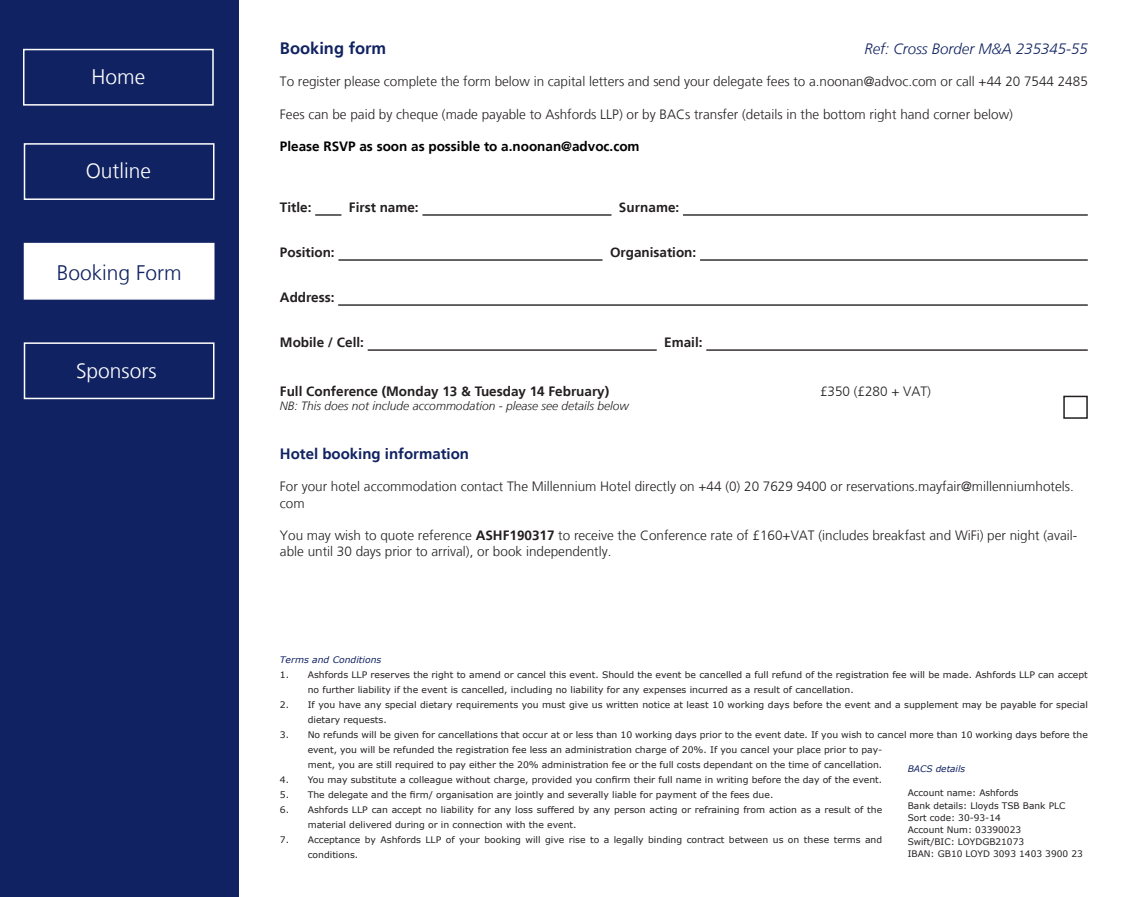
<style>
.page{position:relative;width:1145px;height:897px;background:#fff}
.page>*{position:absolute;margin:0;border:0;box-sizing:border-box;transform-origin:0 0}
.t1{font:300 21px "Frutiger LT";color:#fff}
.t2{font:300 21px "Frutiger LT";color:#102261}
.t3{font:700 16.5px "Frutiger LT";color:#102261}
.t4{font:italic 300 15px "Frutiger LT";color:#102261}
.t5{font:700 15px "Frutiger LT";color:#102261}
.t6{font:300 13.5px/16.2px "Frutiger LT";color:#231f20}
.t7{font:700 13.5px "Frutiger LT";color:#231f20}
.t8{font:700 13.5px "Frutiger LT";color:#000}
.t9{font:italic 300 12px "Frutiger LT";color:#231f20}
.t10{font:9px/15px "Verdana";color:#231f20}
.t11{font:italic 9px "Verdana";color:#102261}
.s1{font-weight:700}
</style>
<div class="page">
<hr style="left:315px;top:214px;width:26px;height:2px;background:#231f20">
<hr style="left:422px;top:214px;width:189px;height:2px;background:#231f20">
<hr style="left:683px;top:214px;width:405px;height:2px;background:#231f20">
<hr style="left:338px;top:259px;width:264px;height:2px;background:#231f20">
<hr style="left:700px;top:259px;width:388px;height:2px;background:#231f20">
<hr style="left:338px;top:304px;width:750px;height:2px;background:#231f20">
<hr style="left:368px;top:349px;width:289px;height:2px;background:#231f20">
<hr style="left:706px;top:349px;width:382px;height:2px;background:#231f20">
<div style="left:1063px;top:395px;width:25px;height:24px;border:2px solid #231f20"></div>
<div style="left:0;top:0;width:238px;height:896px;background:#102261"></div>
<div style="left:23px;top:49px;width:191px;height:57px;background:#102261;border:2px solid #fff"></div>
<div style="left:24px;top:143px;width:190px;height:57px;background:#102261;border:2px solid #fff"></div>
<div style="left:24px;top:243px;width:190px;height:56px;background:#fff"></div>
<svg style="left:55px;top:296px;width:129px;height:4px"></svg>
<div style="left:24px;top:342px;width:190px;height:57px;background:#102261;border:2px solid #fff"></div>
<p class="t1" style="left:92px;top:65px;width:55px">Home</p>
<p class="t1" style="left:86px;top:158px;width:67px">Outline</p>
<p class="t2" style="left:57px;top:260px;width:126px">Booking Form</p>
<p class="t1" style="left:76px;top:358px;width:82px">Sponsors</p>
<p class="t3" style="left:280px;top:38px;width:108px">Booking form</p>
<p class="t4" style="left:864px;top:40px;width:225px">Ref: Cross Border M&amp;A 235345-55</p>
<p class="t6" style="left:280px;top:74px;width:809px">To register please complete the form below in capital letters and send your delegate fees to a.noonan@advoc.com or call +44 20 7544 2485</p>
<p class="t6" style="left:280px;top:106px;width:734px">Fees can be paid by cheque (made payable to Ashfords LLP) or by BACs transfer (details in the bottom right hand corner below)</p>
<p class="t8" style="left:280px;top:138px;width:361px">Please RSVP as soon as possible to a.noonan@advoc.com</p>
<p class="t7" style="left:280px;top:199px;width:33px">Title:</p>
<p class="t7" style="left:349px;top:199px;width:71px">First name:</p>
<p class="t7" style="left:619px;top:199px;width:62px">Surname:</p>
<p class="t7" style="left:280px;top:244px;width:56px">Position:</p>
<p class="t7" style="left:610px;top:244px;width:88px">Organisation:</p>
<p class="t7" style="left:280px;top:289px;width:56px">Address:</p>
<p class="t7" style="left:280px;top:334px;width:86px">Mobile / Cell:</p>
<p class="t7" style="left:664px;top:334px;width:40px">Email:</p>
<p class="t7" style="left:280px;top:383px;width:331px">Full Conference (Monday 13 &amp; Tuesday 14 February)</p>
<p class="t6" style="left:820px;top:383px;width:112px">£350 (£280 + VAT)</p>
<p class="t9" style="left:280px;top:399px;width:350px">NB: This does not include accommodation - please see details below</p>
<p class="t5" style="left:280px;top:445px;width:191px">Hotel booking information</p>
<p class="t6" style="left:280px;top:479px;width:795px">For your hotel accommodation contact The Millennium Hotel directly on +44 (0) 20 7629 9400 or reservations.mayfair@millenniumhotels. com</p>
<p class="t6" style="left:280px;top:527px;width:799px">You may wish to quote reference <span class="s1">ASHF190317</span> to receive the Conference rate of £160+VAT (includes breakfast and WiFi) per night (avail&shy;able until 30 days prior to arrival), or book independently.</p>
<p class="t11" style="left:280px;top:653px;width:103px">Terms and Conditions</p>
<p class="t10" style="left:308px;top:667px;width:782px;text-indent:-28px">1. Ashfords LLP reserves the right to amend or cancel this event. Should the event be cancelled a full refund of the registration fee will be made. Ashfords LLP can accept no further liability if the event is cancelled, including no liability for any expenses incurred as a result of cancellation.</p>
<p class="t10" style="left:308px;top:697px;width:782px;text-indent:-28px">2. If you have any special dietary requirements you must give us written notice at least 10 working days before the event and a supplement may be payable for special dietary requests.</p>
<p class="t10" style="left:308px;top:727px;width:782px;text-indent:-28px">3. No refunds will be given for cancellations that occur at or less than 10 working days prior to the event date. If you wish to cancel more than 10 working days before the event, you will be refunded the registration fee less an administration charge of 20%. If you cancel your place prior to pay-<br>ment, you are still required to pay either the 20% administration fee or the full costs dependant on the time of cancellation.</p>
<p class="t10" style="left:280px;top:772px;width:604px">4. You may substitute a colleague without charge, provided you confirm their full name in writing before the day of the event.</p>
<p class="t10" style="left:280px;top:787px;width:495px">5. The delegate and the firm/ organisation are jointly and severally liable for payment of the fees due.</p>
<p class="t10" style="left:308px;top:802px;width:576px;text-indent:-28px">6. Ashfords LLP can accept no liability for any loss suffered by any person acting or refraining from action as a result of the material delivered during or in connection with the event.</p>
<p class="t10" style="left:308px;top:832px;width:576px;text-indent:-28px">7. Acceptance by Ashfords LLP of your booking will give rise to a legally binding contract between us on these terms and conditions.</p>
<p class="t11" style="left:908px;top:763px;width:59px">BACS details</p>
<p class="t10" style="left:908px;top:785px;width:112px">Account name: Ashfords</p>
<p class="t10" style="left:908px;top:797px;width:159px">Bank details: Lloyds TSB Bank PLC</p>
<p class="t10" style="left:908px;top:809px;width:95px">Sort code: 30-93-14</p>
<p class="t10" style="left:908px;top:821px;width:115px">Account Num: 03390023</p>
<p class="t10" style="left:908px;top:835px;width:177px;line-height:12px">Swift/BIC: LOYDGB21073<br>IBAN: GB10 LOYD 3093 1403 3900 23</p>
</div>
